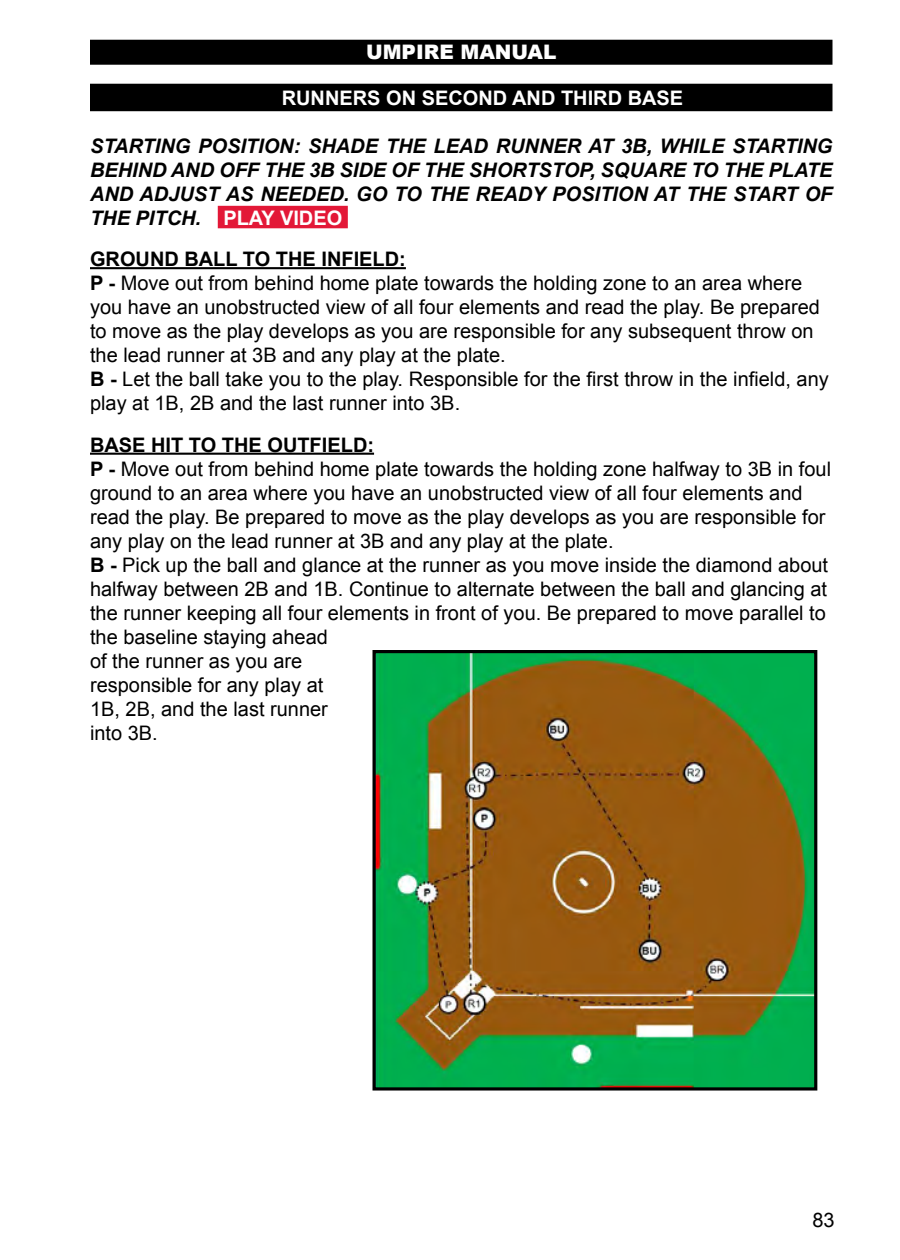
<style>
.page{position:relative;width:900px;height:1260px;background:#fff}
.page>*{position:absolute;margin:0;border:0;box-sizing:border-box;transform-origin:0 0}
.t1{font:20px/24px "Arial";color:#000}
.t2{font:italic 700 20px/24px "Arial";color:#000;text-align:justify}
.t3{font:700 20px "Arial";color:#fff}
.t4{font:900 20px "Arial";color:#fff}
.s1{font-style:normal;color:#fff}
.s2{font-weight:700}
</style>
<div class="page">
<div style="left:90px;top:40px;width:742px;height:25px;background:#000"></div>
<div style="left:90px;top:84px;width:742px;height:27px;background:#000"></div>
<div style="left:218px;top:206px;width:130px;height:22px;background:#e31837"></div>
<hr style="left:90px;top:267px;width:316px;height:2px;background:#000">
<hr style="left:90px;top:453px;width:284px;height:2px;background:#000">
<img style="left:377px;top:654px;width:436px;height:433px">
<div style="left:373px;top:650px;width:444px;height:441px;border:3px solid #000"></div>
<p class="t4" style="left:366px;top:38px;width:192px">UMPIRE MANUAL</p>
<p class="t3" style="left:282px;top:84px;width:403px">RUNNERS ON SECOND AND THIRD BASE</p>
<p class="t2" style="left:90px;top:134px;width:744px">STARTING POSITION: SHADE THE LEAD RUNNER AT 3B, WHILE STARTING BEHIND AND OFF THE 3B SIDE OF THE SHORTSTOP, SQUARE TO THE PLATE AND ADJUST AS NEEDED. GO TO THE READY POSITION AT THE START OF THE PITCH. <span class="s1">PLAY VIDEO</span></p>
<p class="t1" style="left:90px;top:247px;width:740px"><span class="s2">GROUND BALL TO THE INFIELD:<br>P -</span> Move out from behind home plate towards the holding zone to an area where you have an unobstructed view of all four elements and read the play. Be prepared to move as the play develops as you are responsible for any subsequent throw on the lead runner at 3B and any play at the plate.<br><span class="s2">B -</span> Let the ball take you to the play. Responsible for the first throw in the infield, any play at 1B, 2B and the last runner into 3B.</p>
<p class="t1" style="left:90px;top:433px;width:743px"><span class="s2">BASE HIT TO THE OUTFIELD:<br>P -</span> Move out from behind home plate towards the holding zone halfway to 3B in foul ground to an area where you have an unobstructed view of all four elements and read the play. Be prepared to move as the play develops as you are responsible for any play on the lead runner at 3B and any play at the plate.<br><span class="s2">B -</span> Pick up the ball and glance at the runner as you move inside the diamond about halfway between 2B and 1B. Continue to alternate between the ball and glancing at the runner keeping all four elements in front of you. Be prepared to move parallel to the baseline staying ahead<br>of the runner as you are<br>responsible for any play at<br>1B, 2B, and the last runner<br>into 3B.</p>
<p class="t1" style="left:812px;top:1208px;width:24px">83</p>
</div>
